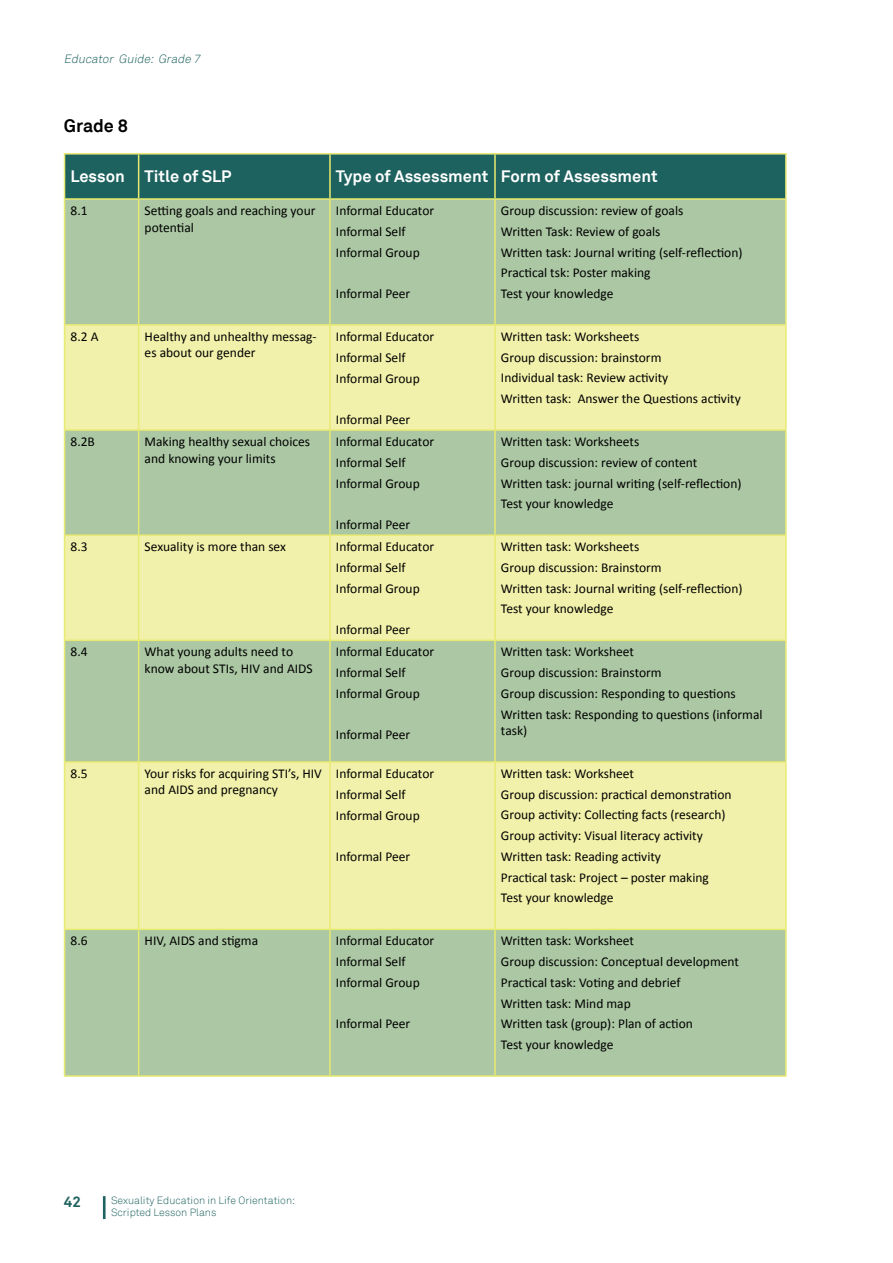
<style>
.page{position:relative;width:893px;height:1263px;background:#fff}
.page>*{position:absolute;margin:0;border:0;box-sizing:border-box;transform-origin:0 0}
.t1{font:700 18px "Akkurat";color:#000}
.t2{font:700 16.5px "Akkurat";color:#fff}
.t3{font:700 15px "Akkurat";color:#1d625f}
.t4{font:13.5px/20.7px "Calibri";color:#000}
.t5{font:italic 300 12px "Akkurat";color:#1d625f}
.t6{font:300 10.5px/12.6px "Akkurat";color:#1d625f}
</style>
<div class="page">
<svg style="left:102px;top:1196px;width:4px;height:24px"></svg>
<div style="left:65px;top:155px;width:720px;height:43px;background:#1d625f"></div>
<div style="left:65px;top:200px;width:720px;height:875px;background:#abc7a3"></div>
<svg style="left:65px;top:326px;width:720px;height:603px;background:#d6e1a7"></svg>
<hr style="left:64px;top:153px;width:75px;height:2px;background:#e9ea71">
<hr style="left:64px;top:155px;width:1px;height:43px;background:#e9ea71">
<hr style="left:139px;top:153px;width:191px;height:2px;background:#e9ea71">
<hr style="left:330px;top:153px;width:165px;height:2px;background:#e9ea71">
<hr style="left:495px;top:153px;width:292px;height:2px;background:#e9ea71">
<hr style="left:785px;top:155px;width:2px;height:43px;background:#e9ea71">
<hr style="left:138px;top:155px;width:1px;height:43px;background:#e9ea71">
<hr style="left:329px;top:155px;width:2px;height:43px;background:#e9ea71">
<hr style="left:494px;top:155px;width:2px;height:43px;background:#e9ea71">
<hr style="left:64px;top:198px;width:75px;height:2px;background:#e9ea71">
<hr style="left:64px;top:200px;width:1px;height:124px;background:#e9ea71">
<hr style="left:139px;top:198px;width:191px;height:2px;background:#e9ea71">
<hr style="left:138px;top:200px;width:1px;height:124px;background:#e9ea71">
<hr style="left:330px;top:198px;width:165px;height:2px;background:#e9ea71">
<hr style="left:329px;top:200px;width:2px;height:124px;background:#e9ea71">
<hr style="left:495px;top:198px;width:292px;height:2px;background:#e9ea71">
<hr style="left:494px;top:200px;width:2px;height:124px;background:#e9ea71">
<hr style="left:785px;top:200px;width:2px;height:124px;background:#e9ea71">
<hr style="left:64px;top:324px;width:75px;height:2px;background:#e9ea71">
<hr style="left:64px;top:326px;width:1px;height:103px;background:#e9ea71">
<hr style="left:139px;top:324px;width:191px;height:2px;background:#e9ea71">
<hr style="left:138px;top:326px;width:1px;height:103px;background:#e9ea71">
<hr style="left:330px;top:324px;width:165px;height:2px;background:#e9ea71">
<hr style="left:329px;top:326px;width:2px;height:103px;background:#e9ea71">
<hr style="left:495px;top:324px;width:292px;height:2px;background:#e9ea71">
<hr style="left:494px;top:326px;width:2px;height:103px;background:#e9ea71">
<hr style="left:785px;top:326px;width:2px;height:103px;background:#e9ea71">
<hr style="left:64px;top:429px;width:75px;height:2px;background:#e9ea71">
<hr style="left:64px;top:431px;width:1px;height:103px;background:#e9ea71">
<hr style="left:139px;top:429px;width:191px;height:2px;background:#e9ea71">
<hr style="left:138px;top:431px;width:1px;height:103px;background:#e9ea71">
<hr style="left:330px;top:429px;width:165px;height:2px;background:#e9ea71">
<hr style="left:329px;top:431px;width:2px;height:103px;background:#e9ea71">
<hr style="left:495px;top:429px;width:292px;height:2px;background:#e9ea71">
<hr style="left:494px;top:431px;width:2px;height:103px;background:#e9ea71">
<hr style="left:785px;top:431px;width:2px;height:103px;background:#e9ea71">
<hr style="left:64px;top:534px;width:75px;height:2px;background:#e9ea71">
<hr style="left:64px;top:536px;width:1px;height:104px;background:#e9ea71">
<hr style="left:139px;top:534px;width:191px;height:2px;background:#e9ea71">
<hr style="left:138px;top:536px;width:1px;height:104px;background:#e9ea71">
<hr style="left:330px;top:534px;width:165px;height:2px;background:#e9ea71">
<hr style="left:329px;top:536px;width:2px;height:104px;background:#e9ea71">
<hr style="left:495px;top:534px;width:292px;height:2px;background:#e9ea71">
<hr style="left:494px;top:536px;width:2px;height:104px;background:#e9ea71">
<hr style="left:785px;top:536px;width:2px;height:104px;background:#e9ea71">
<hr style="left:64px;top:640px;width:75px;height:1px;background:#e9ea71">
<hr style="left:64px;top:641px;width:1px;height:120px;background:#e9ea71">
<hr style="left:139px;top:640px;width:191px;height:1px;background:#e9ea71">
<hr style="left:138px;top:641px;width:1px;height:120px;background:#e9ea71">
<hr style="left:330px;top:640px;width:165px;height:1px;background:#e9ea71">
<hr style="left:329px;top:641px;width:2px;height:120px;background:#e9ea71">
<hr style="left:495px;top:640px;width:292px;height:1px;background:#e9ea71">
<hr style="left:494px;top:641px;width:2px;height:120px;background:#e9ea71">
<hr style="left:785px;top:641px;width:2px;height:120px;background:#e9ea71">
<hr style="left:64px;top:761px;width:75px;height:2px;background:#e9ea71">
<hr style="left:64px;top:763px;width:1px;height:166px;background:#e9ea71">
<hr style="left:139px;top:761px;width:191px;height:2px;background:#e9ea71">
<hr style="left:138px;top:763px;width:1px;height:166px;background:#e9ea71">
<hr style="left:330px;top:761px;width:165px;height:2px;background:#e9ea71">
<hr style="left:329px;top:763px;width:2px;height:166px;background:#e9ea71">
<hr style="left:495px;top:761px;width:292px;height:2px;background:#e9ea71">
<hr style="left:494px;top:763px;width:2px;height:166px;background:#e9ea71">
<hr style="left:785px;top:763px;width:2px;height:166px;background:#e9ea71">
<hr style="left:64px;top:929px;width:75px;height:1px;background:#e9ea71">
<hr style="left:64px;top:930px;width:1px;height:145px;background:#e9ea71">
<hr style="left:139px;top:929px;width:191px;height:1px;background:#e9ea71">
<hr style="left:138px;top:930px;width:1px;height:145px;background:#e9ea71">
<hr style="left:330px;top:929px;width:165px;height:1px;background:#e9ea71">
<hr style="left:329px;top:930px;width:2px;height:145px;background:#e9ea71">
<hr style="left:495px;top:929px;width:292px;height:1px;background:#e9ea71">
<hr style="left:494px;top:930px;width:2px;height:145px;background:#e9ea71">
<hr style="left:785px;top:930px;width:2px;height:145px;background:#e9ea71">
<hr style="left:64px;top:1075px;width:75px;height:2px;background:#e9ea71">
<hr style="left:139px;top:1075px;width:191px;height:2px;background:#e9ea71">
<hr style="left:330px;top:1075px;width:165px;height:2px;background:#e9ea71">
<hr style="left:495px;top:1075px;width:292px;height:2px;background:#e9ea71">
<p class="t5" style="left:64px;top:51px;width:141px">Educator Guide: Grade 7</p>
<h1 class="t1" style="left:64px;top:114px;width:66px">Grade 8</h1>
<p class="t2" style="left:71px;top:166px;width:163px">Lesson Title of SLP</p>
<p class="t2" style="left:336px;top:166px;width:323px">Type of Assessment Form of Assessment</p>
<p class="t4" style="left:71px;top:200px;width:19px">8.1</p>
<p class="t4" style="left:145px;top:202px;width:172px;line-height:16.5px">Setting goals and reaching your potential</p>
<p class="t4" style="left:336px;top:200px;width:100px">Informal Educator<br>Informal Self<br>Informal Group</p>
<p class="t4" style="left:336px;top:283px;width:76px">Informal Peer</p>
<p class="t4" style="left:501px;top:200px;width:243px">Group discussion: review of goals<br>Written Task: Review of goals<br>Written task: Journal writing (self-reflection)<br>Practical tsk: Poster making<br>Test your knowledge</p>
<p class="t4" style="left:71px;top:326px;width:29px">8.2 A</p>
<p class="t4" style="left:145px;top:328px;width:174px;line-height:16.5px">Healthy and unhealthy messag&shy;es about our gender</p>
<p class="t4" style="left:336px;top:326px;width:100px">Informal Educator<br>Informal Self<br>Informal Group</p>
<p class="t4" style="left:336px;top:409px;width:76px">Informal Peer</p>
<p class="t4" style="left:71px;top:431px;width:26px">8.2B</p>
<p class="t4" style="left:145px;top:433px;width:167px;line-height:16.5px">Making healthy sexual choices and knowing your limits</p>
<p class="t4" style="left:336px;top:431px;width:100px">Informal Educator<br>Informal Self<br>Informal Group</p>
<p class="t4" style="left:336px;top:514px;width:76px">Informal Peer</p>
<p class="t4" style="left:71px;top:536px;width:19px">8.3</p>
<p class="t4" style="left:145px;top:536px;width:143px">Sexuality is more than sex</p>
<p class="t4" style="left:336px;top:536px;width:100px">Informal Educator<br>Informal Self<br>Informal Group</p>
<p class="t4" style="left:336px;top:619px;width:76px">Informal Peer</p>
<p class="t4" style="left:71px;top:642px;width:19px">8.4</p>
<p class="t4" style="left:145px;top:644px;width:170px;line-height:16.5px">What young adults need to know about STIs, HIV and AIDS</p>
<p class="t4" style="left:336px;top:642px;width:100px">Informal Educator<br>Informal Self<br>Informal Group</p>
<p class="t4" style="left:336px;top:725px;width:76px">Informal Peer</p>
<p class="t4" style="left:71px;top:763px;width:19px">8.5</p>
<p class="t4" style="left:145px;top:765px;width:179px;line-height:16.5px">Your risks for acquiring STI’s, HIV and AIDS and pregnancy</p>
<p class="t4" style="left:336px;top:763px;width:100px">Informal Educator<br>Informal Self<br>Informal Group</p>
<p class="t4" style="left:336px;top:846px;width:76px">Informal Peer</p>
<p class="t4" style="left:71px;top:930px;width:19px">8.6</p>
<p class="t4" style="left:145px;top:930px;width:115px">HIV, AIDS and stigma</p>
<p class="t4" style="left:336px;top:930px;width:100px">Informal Educator<br>Informal Self<br>Informal Group</p>
<p class="t4" style="left:336px;top:1013px;width:76px">Informal Peer</p>
<p class="t3" style="left:64px;top:1192px;width:19px">42</p>
<p class="t6" style="left:111px;top:1194px;width:186px">Sexuality Education in Life Orientation:<br>Scripted Lesson Plans</p>
<p class="t4" style="left:501px;top:326px;width:241px">Written task: Worksheets<br>Group discussion: brainstorm<br>Individual task: Review activity<br>Written task: Answer the Questions activity</p>
<p class="t4" style="left:501px;top:431px;width:242px">Written task: Worksheets<br>Group discussion: review of content Written task: journal writing (self-reflection)<br>Test your knowledge</p>
<p class="t4" style="left:501px;top:536px;width:243px">Written task: Worksheets<br>Group discussion: Brainstorm<br>Written task: Journal writing (self-reflection)<br>Test your knowledge</p>
<p class="t4" style="left:501px;top:641px;width:263px">Written task: Worksheet<br>Group discussion: Brainstorm<br>Group discussion: Responding to questions Written task: Responding to questions (informal</p>
<p class="t4" style="left:501px;top:720px;width:28px">task)</p>
<p class="t4" style="left:501px;top:763px;width:232px">Written task: Worksheet<br>Group discussion: practical demonstration Group activity: Collecting facts (research)<br>Group activity: Visual literacy activity Written task: Reading activity<br>Practical task: Project – poster making Test your knowledge</p>
<p class="t4" style="left:501px;top:930px;width:239px">Written task: Worksheet<br>Group discussion: Conceptual development<br>Practical task: Voting and debrief<br>Written task: Mind map<br>Written task (group): Plan of action<br>Test your knowledge</p>
</div>
